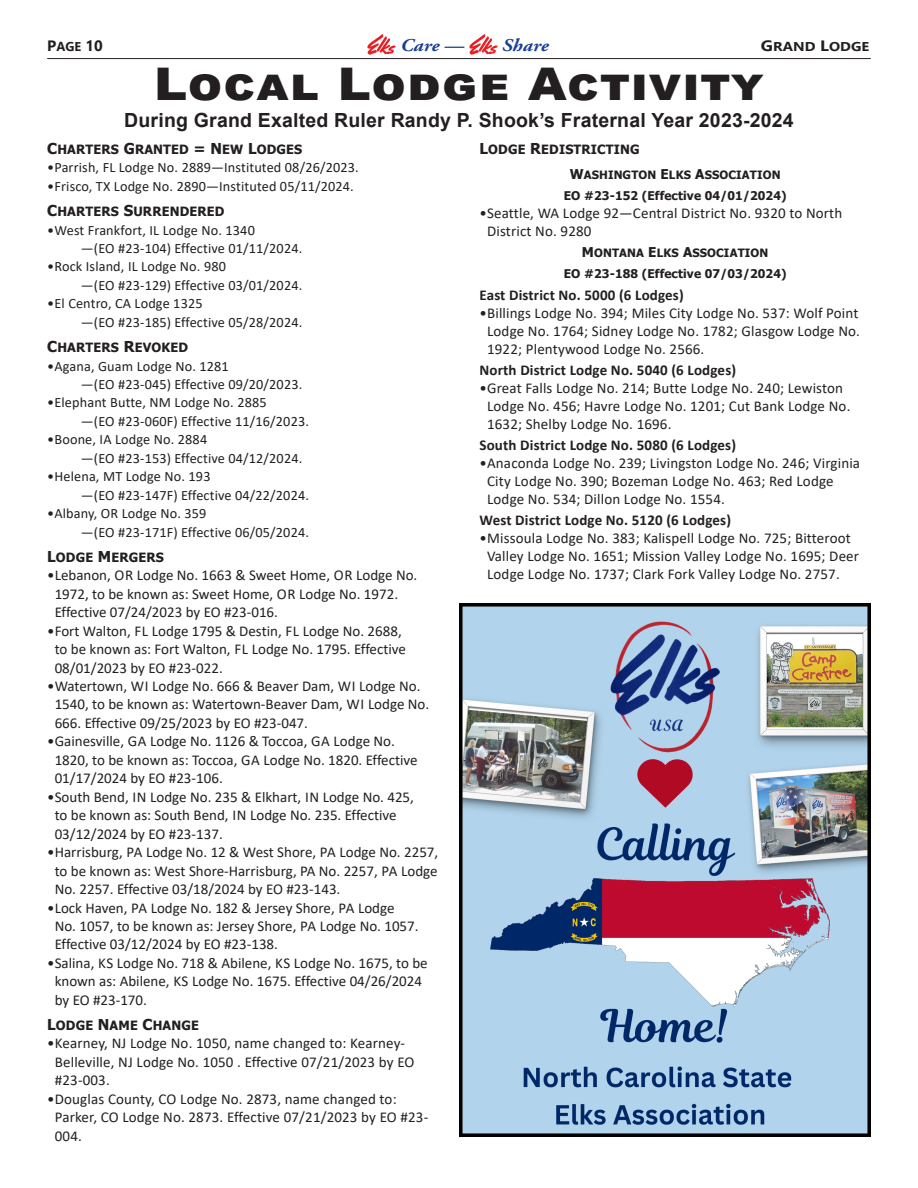
<style>
.page{position:relative;width:918px;height:1188px;background:#fff}
.page>*{position:absolute;margin:0;border:0;box-sizing:border-box;transform-origin:0 0}
.t1{font:900 45px "Arial";letter-spacing:.025em;color:#231f20;scale:1.1 1}
.t2{font:700 19.5px "Arial";letter-spacing:.01em;color:#231f20}
.t3{font:italic 700 18px "Adobe Garamond Pro";letter-spacing:.005em;color:#1b3f94;scale:1.1 1}
.t4{font:15px/18.5px "Calibri";color:#231f20}
.t5{font:700 15px "Calibri";letter-spacing:.01em;color:#231f20}
.t6{font:15px "Ebrima Bold SC850";color:#231f20}
.t7{font:14.25px "Calibri";letter-spacing:.01em;color:#231f20}
.t8{font:12.75px "Tahoma Bold SC850";letter-spacing:.01em;color:#231f20}
.t9{font:12.75px "Ebrima Bold SC850";color:#231f20;scale:1.15 1}
.t10{font:700 12px "Tahoma";letter-spacing:.01em;color:#231f20}
.t11{font:11.55px "Tahoma Bold SC850";letter-spacing:.01em;color:#231f20}
.s1{font-size:12.75px}
.s2{font-size:15px}
.s3{font-size:13.5px}
</style>
<div class="page">
<hr style="left:47px;top:58px;width:824px;height:1px;background:#231f20">
<img style="left:368px;top:34px;width:27px;height:20px">
<img style="left:469px;top:34px;width:28px;height:20px">
<img style="left:459px;top:604px;width:412px;height:533px">
<p class="t6" style="left:47px;top:34px;width:57px">P<span class="s1">AGE</span> 10</p>
<p class="t3" style="left:400px;top:35px;width:60px">Care —</p>
<p class="t3" style="left:502px;top:35px;width:44px">Share</p>
<p class="t9" style="left:761px;top:37px;width:96px"><span class="s2">G</span>RAND <span class="s2">L</span>ODGE</p>
<p class="t1" style="left:154px;top:52px;width:555px">Local Lodge Activity</p>
<p class="t2" style="left:124px;top:107px;width:671px">During Grand Exalted Ruler Randy P. Shook’s Fraternal Year 2023-2024</p>
<p class="t8" style="left:47px;top:140px;width:257px"><span class="s2">C</span>HARTERS <span class="s2">G</span>RANTED <span class="s2">= N</span> EW <span class="s2">L</span>ODGES</p>
<p class="t7" style="left:47px;top:158px;width:313px">•Parrish, FL Lodge No. 2889—Instituted 08/26/2023.</p>
<p class="t7" style="left:47px;top:176px;width:308px">•Frisco, TX Lodge No. 2890—Instituted 05/11/2024.</p>
<p class="t8" style="left:47px;top:203px;width:179px"><span class="s2">C</span>HARTERS <span class="s2">S</span>URRENDERED</p>
<p class="t7" style="left:47px;top:220px;width:209px">•West Frankfort, IL Lodge No. 1340</p>
<p class="t7" style="left:81px;top:238px;width:223px">—(EO #23-104) Effective 01/11/2024.</p>
<p class="t7" style="left:47px;top:257px;width:180px">•Rock Island, IL Lodge No. 980</p>
<p class="t7" style="left:81px;top:275px;width:223px">—(EO #23-129) Effective 03/01/2024.</p>
<p class="t7" style="left:47px;top:294px;width:157px">•El Centro, CA Lodge 1325</p>
<p class="t7" style="left:81px;top:312px;width:223px">—(EO #23-185) Effective 05/28/2024.</p>
<p class="t8" style="left:47px;top:338px;width:142px"><span class="s2">C</span>HARTERS <span class="s2">R</span>EVOKED</p>
<p class="t7" style="left:47px;top:356px;width:183px">•Agana, Guam Lodge No. 1281</p>
<p class="t7" style="left:81px;top:374px;width:223px">—(EO #23-045) Effective 09/20/2023.</p>
<p class="t7" style="left:47px;top:393px;width:221px">•Elephant Butte, NM Lodge No. 2885</p>
<p class="t7" style="left:81px;top:411px;width:230px">—(EO #23-060F) Effective 11/16/2023.</p>
<p class="t7" style="left:47px;top:430px;width:162px">•Boone, IA Lodge No. 2884</p>
<p class="t7" style="left:81px;top:448px;width:223px">—(EO #23-153) Effective 04/12/2024.</p>
<p class="t7" style="left:47px;top:467px;width:165px">•Helena, MT Lodge No. 193</p>
<p class="t7" style="left:81px;top:485px;width:230px">—(EO #23-147F) Effective 04/22/2024.</p>
<p class="t7" style="left:47px;top:504px;width:161px">•Albany, OR Lodge No. 359</p>
<p class="t7" style="left:81px;top:522px;width:230px">—(EO #23-171F) Effective 06/05/2024.</p>
<p class="t8" style="left:47px;top:548px;width:118px"><span class="s2">L</span>ODGE <span class="s2">M</span>ERGERS</p>
<p class="t4" style="left:55px;top:566px;width:364px;text-indent:-7px">•Lebanon, OR Lodge No. 1663 &amp; Sweet Home, OR Lodge No.<br>1972, to be known as: Sweet Home, OR Lodge No. 1972.<br>Effective 07/24/2023 by EO #23-016.</p>
<p class="t4" style="left:55px;top:621px;width:353px;text-indent:-7px">•Fort Walton, FL Lodge 1795 &amp; Destin, FL Lodge No. 2688, to be known as: Fort Walton, FL Lodge No. 1795. Effective<br>08/01/2023 by EO #23-022.</p>
<p class="t4" style="left:55px;top:676px;width:376px;text-indent:-7px">•Watertown, WI Lodge No. 666 &amp; Beaver Dam, WI Lodge No.<br>1540, to be known as: Watertown-Beaver Dam, WI Lodge No.<br>666. Effective 09/25/2023 by EO #23-047.</p>
<p class="t4" style="left:55px;top:732px;width:364px;text-indent:-7px">•Gainesville, GA Lodge No. 1126 &amp; Toccoa, GA Lodge No.<br>1820, to be known as: Toccoa, GA Lodge No. 1820. Effective<br>01/17/2024 by EO #23-106.</p>
<p class="t4" style="left:55px;top:787px;width:361px;text-indent:-7px">•South Bend, IN Lodge No. 235 &amp; Elkhart, IN Lodge No. 425, to be known as: South Bend, IN Lodge No. 235. Effective<br>03/12/2024 by EO #23-137.</p>
<p class="t4" style="left:55px;top:843px;width:385px;text-align:justify;text-indent:-7px">•Harrisburg, PA Lodge No. 12 &amp; West Shore, PA Lodge No. 2257, to be known as: West Shore-Harrisburg, PA No. 2257, PA Lodge No. 2257. Effective 03/18/2024 by EO #23-143.</p>
<p class="t4" style="left:55px;top:898px;width:365px;text-indent:-7px">•Lock Haven, PA Lodge No. 182 &amp; Jersey Shore, PA Lodge<br>No. 1057, to be known as: Jersey Shore, PA Lodge No. 1057.<br>Effective 03/12/2024 by EO #23-138.</p>
<p class="t4" style="left:55px;top:953px;width:374px;text-indent:-7px">•Salina, KS Lodge No. 718 &amp; Abilene, KS Lodge No. 1675, to be known as: Abilene, KS Lodge No. 1675. Effective 04/26/2024 by EO #23-170.</p>
<p class="t8" style="left:47px;top:1016px;width:153px"><span class="s2">L</span>ODGE <span class="s2">N</span>AME <span class="s2">C</span>HANGE</p>
<p class="t4" style="left:55px;top:1034px;width:361px;text-indent:-8px">•Kearney, NJ Lodge No. 1050, name changed to: Kearney-<br>Belleville, NJ Lodge No. 1050 . Effective 07/21/2023 by EO #23-003.</p>
<p class="t4" style="left:55px;top:1089px;width:375px;text-indent:-8px">•Douglas County, CO Lodge No. 2873, name changed to:<br>Parker, CO Lodge No. 2873. Effective 07/21/2023 by EO #23-<br>004.</p>
<p class="t8" style="left:480px;top:140px;width:162px"><span class="s2">L</span>ODGE <span class="s2">R</span>EDISTRICTING</p>
<p class="t11" style="left:570px;top:166px;width:212px"><span class="s3">W</span>ASHINGTON <span class="s3">E</span>LKS <span class="s3">A</span>SSOCIATION</p>
<p class="t10" style="left:564px;top:187px;width:224px">EO #23-152 (Effective 04/01/2024)</p>
<p class="t4" style="left:487px;top:204px;width:357px;line-height:18px;text-indent:-8px">•Seattle, WA Lodge 92—Central District No. 9320 to North<br>District No. 9280</p>
<p class="t11" style="left:582px;top:245px;width:188px"><span class="s3">M</span>ONTANA <span class="s3">E</span>LKS <span class="s3">A</span>SSOCIATION</p>
<p class="t10" style="left:564px;top:266px;width:224px">EO #23-188 (Effective 07/03/2024)</p>
<p class="t5" style="left:480px;top:284px;width:206px">East District No. 5000 (6 Lodges)</p>
<p class="t4" style="left:487px;top:303px;width:374px;line-height:18px;text-align:justify;text-indent:-8px">•Billings Lodge No. 394; Miles City Lodge No. 537: Wolf Point Lodge No. 1764; Sidney Lodge No. 1782; Glasgow Lodge No.<br>1922; Plentywood Lodge No. 2566.</p>
<p class="t5" style="left:480px;top:359px;width:258px">North District Lodge No. 5040 (6 Lodges)</p>
<p class="t4" style="left:487px;top:379px;width:365px;line-height:18px;text-indent:-8px">•Great Falls Lodge No. 214; Butte Lodge No. 240; Lewiston<br>Lodge No. 456; Havre Lodge No. 1201; Cut Bank Lodge No.<br>1632; Shelby Lodge No. 1696.</p>
<p class="t5" style="left:480px;top:435px;width:258px">South District Lodge No. 5080 (6 Lodges)</p>
<p class="t4" style="left:487px;top:454px;width:375px;line-height:18px;text-indent:-8px">•Anaconda Lodge No. 239; Livingston Lodge No. 246; Virginia<br>City Lodge No. 390; Bozeman Lodge No. 463; Red Lodge<br>Lodge No. 534; Dillon Lodge No. 1554.</p>
<p class="t5" style="left:480px;top:510px;width:253px">West District Lodge No. 5120 (6 Lodges)</p>
<p class="t4" style="left:487px;top:529px;width:374px;line-height:18px;text-indent:-8px">•Missoula Lodge No. 383; Kalispell Lodge No. 725; Bitteroot<br>Valley Lodge No. 1651; Mission Valley Lodge No. 1695; Deer<br>Lodge Lodge No. 1737; Clark Fork Valley Lodge No. 2757.</p>
</div>
